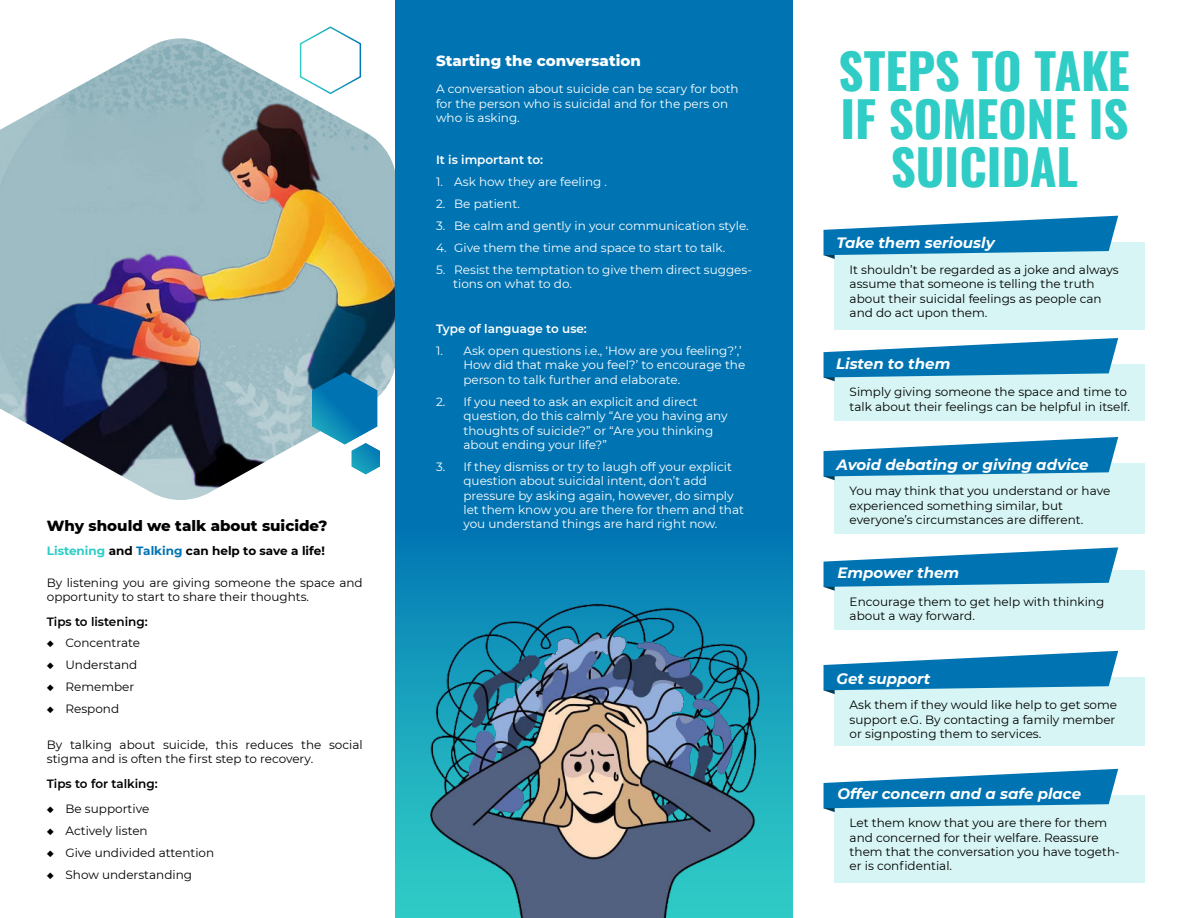
<style>
.page{position:relative;width:1188px;height:918px;background:#fff}
.page>*{position:absolute;margin:0;border:0;box-sizing:border-box;transform-origin:0 0}
.t1{font:700 48.9px/47.7px "Oswald";color:#30ccc6;text-align:center}
.t2{font:italic 700 15px "Montserrat";color:#fff}
.t3{font:800 15px "Montserrat";color:#000}
.t4{font:800 15px "Montserrat";color:#fff}
.t5{font:12px/14.4px "Montserrat";color:#000}
.t6{font:12px/14.4px "Montserrat";color:#fff}
.t7{font:700 12px "Montserrat";color:#000}
.t8{font:600 12px "Montserrat";color:#fff}
.t9{font:600 12px "Montserrat";color:#000}
.s1{color:#30ccc6}
.s2{color:#0074b3}
</style>
<div class="page">
<img style="left:0;top:38px;width:396px;height:465px">
<svg style="left:396px;top:0;width:396px;height:918px;background:#0278b4"></svg>
<svg style="left:299px;top:26px;width:63px;height:69px"></svg>
<svg style="left:312px;top:372px;width:68px;height:103px"></svg>
<div style="left:835px;top:242px;width:310px;height:88px;background:#d6f5f4"></div>
<svg style="left:824px;top:216px;width:294px;height:43px"></svg>
<div style="left:835px;top:364px;width:310px;height:57px;background:#d6f5f4"></div>
<svg style="left:824px;top:338px;width:294px;height:43px"></svg>
<div style="left:835px;top:463px;width:310px;height:71px;background:#d6f5f4"></div>
<svg style="left:824px;top:437px;width:294px;height:43px"></svg>
<div style="left:835px;top:570px;width:310px;height:60px;background:#d6f5f4"></div>
<svg style="left:824px;top:547px;width:294px;height:44px"></svg>
<div style="left:835px;top:677px;width:310px;height:68px;background:#d6f5f4"></div>
<svg style="left:824px;top:651px;width:294px;height:43px"></svg>
<div style="left:835px;top:795px;width:310px;height:88px;background:#d6f5f4"></div>
<svg style="left:824px;top:769px;width:294px;height:43px"></svg>
<img style="left:421px;top:594px;width:342px;height:324px">
<p class="t3" style="left:47px;top:519px;width:282px">Why should we talk about suicide?</p>
<p class="t7" style="left:47px;top:546px;width:280px"><span class="s1">Listening</span> and <span class="s2">Talking</span> can help to save a life!</p>
<p class="t5" style="left:47px;top:575px;width:317px">By listening you are giving someone the space and opportunity to start to share their thoughts.</p>
<p class="t9" style="left:47px;top:617px;width:102px">Tips to listening:</p>
<p class="t5" style="left:47px;top:635px;width:95px">◆ Concentrate</p>
<p class="t5" style="left:47px;top:657px;width:92px">◆ Understand</p>
<p class="t5" style="left:47px;top:679px;width:89px">◆ Remember</p>
<p class="t5" style="left:47px;top:701px;width:74px">◆ Respond</p>
<p class="t5" style="left:47px;top:737px;width:317px">By talking about suicide, this reduces the social stigma and is often the first step to recovery.</p>
<p class="t9" style="left:47px;top:778px;width:113px">Tips to for talking:</p>
<p class="t5" style="left:47px;top:801px;width:104px">◆ Be supportive</p>
<p class="t5" style="left:47px;top:823px;width:102px">◆ Actively listen</p>
<p class="t5" style="left:47px;top:845px;width:169px">◆ Give undivided attention</p>
<p class="t5" style="left:47px;top:867px;width:147px">◆ Show understanding</p>
<p class="t4" style="left:436px;top:54px;width:206px">Starting the conversation</p>
<p class="t6" style="left:436px;top:82px;width:304px">A conversation about suicide can be scary for both for the person who is suicidal and for the pers on who is asking.</p>
<p class="t8" style="left:436px;top:155px;width:109px">It is important to:</p>
<p class="t6" style="left:436px;top:175px;width:173px">1. Ask how they are feeling .</p>
<p class="t6" style="left:436px;top:196px;width:85px">2. Be patient.</p>
<p class="t6" style="left:436px;top:218px;width:314px">3. Be calm and gently in your communication style.</p>
<p class="t6" style="left:436px;top:240px;width:291px">4. Give them the time and space to start to talk.</p>
<p class="t6" style="left:453px;top:262px;width:300px;text-indent:-17px">5. Resist the temptation to give them direct sugges&shy;tions on what to do.</p>
<p class="t8" style="left:436px;top:324px;width:152px">Type of language to use:</p>
<p class="t6" style="left:463px;top:343px;width:283px;text-indent:-27px">1. Ask open questions i.e., ‘How are you feeling?’,’<br>How did that make you feel?’ to encourage the person to talk further and elaborate.</p>
<p class="t6" style="left:463px;top:394px;width:266px;text-indent:-27px">2. If you need to ask an explicit and direct question, do this calmly “Are you having any thoughts of suicide?” or “Are you thinking about ending your life?”</p>
<p class="t6" style="left:463px;top:459px;width:282px;text-indent:-27px">3. If they dismiss or try to laugh off your explicit question about suicidal intent, don’t add pressure by asking again, however, do simply let them know you are there for them and that you understand things are hard right now.</p>
<h1 class="t1" style="left:839px;top:51px;width:293px">STEPS TO TAKE<br>IF SOMEONE IS<br>SUICIDAL</h1>
<p class="t2" style="left:837px;top:237px;width:160px">Take them seriously</p>
<p class="t5" style="left:850px;top:262px;width:271px">It shouldn’t be regarded as a joke and always assume that someone is telling the truth about their suicidal feelings as people can and do act upon them.</p>
<p class="t2" style="left:836px;top:357px;width:116px">Listen to them</p>
<p class="t5" style="left:850px;top:385px;width:282px">Simply giving someone the space and time to talk about their feelings can be helpful in itself.</p>
<p class="t2" style="left:837px;top:458px;width:254px">Avoid debating or giving advice</p>
<p class="t5" style="left:850px;top:484px;width:262px">You may think that you understand or have experienced something similar, but everyone’s circumstances are different.</p>
<p class="t2" style="left:837px;top:566px;width:123px">Empower them</p>
<p class="t5" style="left:850px;top:594px;width:256px">Encourage them to get help with thinking about a way forward.</p>
<p class="t2" style="left:837px;top:672px;width:95px">Get support</p>
<p class="t5" style="left:850px;top:698px;width:269px">Ask them if they would like help to get some support e.G. By contacting a family member or signposting them to services.</p>
<p class="t2" style="left:837px;top:788px;width:245px">Offer concern and a safe place</p>
<p class="t5" style="left:850px;top:816px;width:272px">Let them know that you are there for them and concerned for their welfare. Reassure them that the conversation you have togeth&shy;er is confidential.</p>
</div>
